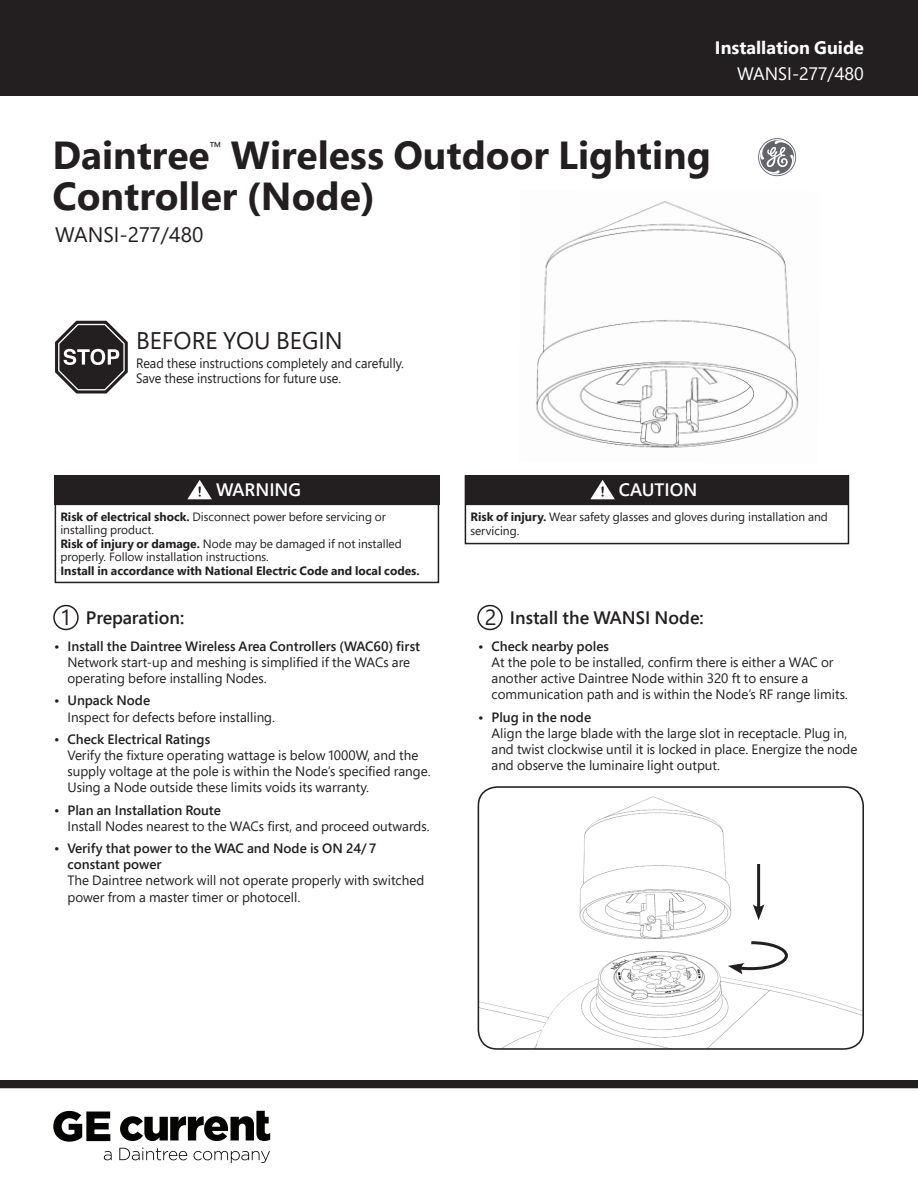
<style>
.page{position:relative;width:918px;height:1188px;background:#fff}
.page>*{position:absolute;margin:0;border:0;box-sizing:border-box;transform-origin:0 0}
.t1{font:700 39px/40.3px "Segoe Pro";color:#231f20}
.t2{font:24px "Segoe Pro";color:#231f20}
.t3{font:21.9px "Segoe Pro";color:#231f20}
.t4{font:21px "Segoe Pro";color:#231f20}
.t5{font:600 18px "Segoe Pro";color:#231f20}
.t6{font:700 18px/25.5px "Segoe Pro";color:#fff;text-align:right}
.t7{font:600 18px "Segoe Pro";color:#fff}
.t8{font:15.75px "Segoe Pro";color:#231f20}
.t9{font:13.5px/16.2px "Segoe Pro";color:#231f20}
.t10{font:600 13.5px "Segoe Pro";color:#231f20}
.t11{font:13.5px "Segoe Pro";color:#231f20;scale:.95 1}
.t12{font:12px/13.5px "Segoe Pro";color:#231f20}
.s1{font-weight:400}
.s2{font-weight:700}
.s3{font-weight:600}
</style>
<div class="page">
<div style="left:0;top:0;width:918px;height:95px;background:#231f20"></div>
<svg style="left:758px;top:138px;width:38px;height:38px"></svg>
<img style="left:536px;top:201px;width:263px;height:247px">
<svg style="left:55px;top:320px;width:73px;height:74px"></svg>
<div style="left:53px;top:605px;width:26px;height:25px;border:2px solid #231f20;border-radius:50%"></div>
<div style="left:477px;top:605px;width:26px;height:25px;border:2px solid #231f20;border-radius:50%"></div>
<svg style="left:104px;top:1151px;width:8px;height:9px"></svg>
<svg style="left:119px;top:1148px;width:68px;height:12px"></svg>
<svg style="left:194px;top:1151px;width:76px;height:12px"></svg>
<svg style="left:53px;top:1111px;width:57px;height:31px"></svg>
<svg style="left:120px;top:1111px;width:150px;height:30px"></svg>
<div style="left:55px;top:475px;width:384px;height:108px;border:2px solid #231f20"></div>
<div style="left:55px;top:476px;width:383px;height:30px;background:#231f20"></div>
<div style="left:465px;top:475px;width:384px;height:69px;border:2px solid #231f20"></div>
<div style="left:465px;top:476px;width:383px;height:30px;background:#231f20"></div>
<div style="left:0;top:1080px;width:918px;height:8px;background:#231f20"></div>
<img style="left:478px;top:789px;width:385px;height:260px">
<div style="left:478px;top:786px;width:386px;height:264px;border:2px solid #231f20;border-radius:19px"></div>
<hr style="left:757px;top:864px;width:3px;height:46px;background:#231f20">
<svg style="left:753px;top:904px;width:11px;height:16px"></svg>
<svg style="left:728px;top:940px;width:61px;height:35px"></svg>
<p class="t6" style="left:715px;top:34px;width:151px">Installation Guide<br><span class="s1">WANSI-277/480</span></p>
<p class="t1" style="left:52px;top:134px;width:660px;text-indent:179px">Wireless Outdoor Lighting<br>Controller (Node)</p>
<p class="t1" style="left:52px;top:134px;width:159px">Daintree</p>
<p class="t8" style="left:210px;top:136px;width:14px">™</p>
<p class="t4" style="left:55px;top:220px;width:150px">WANSI-277/480</p>
<p class="t2" style="left:136px;top:324px;width:208px">BEFORE YOU BEGIN</p>
<p class="t11" style="left:136px;top:354px;width:283px">Read these instructions completely and carefully.</p>
<p class="t11" style="left:136px;top:369px;width:217px">Save these instructions for future use.</p>
<p class="t7" style="left:216px;top:477px;width:87px">WARNING</p>
<p class="t12" style="left:60px;top:510px;width:361px"><span class="s2">Risk of electrical shock.</span> Disconnect power before servicing or installing product.<br><span class="s2">Risk of injury or damage.</span> Node may be damaged if not installed properly. Follow installation instructions.<br><span class="s2">Install in accordance with National Electric Code and local codes.</span></p>
<p class="t7" style="left:619px;top:477px;width:80px">CAUTION</p>
<p class="t12" style="left:470px;top:510px;width:359px"><span class="s2">Risk of injury.</span> Wear safety glasses and gloves during installation and servicing.</p>
<p class="t3" style="left:62px;top:602px;width:10px">1</p>
<p class="t5" style="left:86px;top:605px;width:100px">Preparation:</p>
<p class="t3" style="left:485px;top:602px;width:13px">2</p>
<p class="t5" style="left:510px;top:605px;width:195px">Install the WANSI Node:</p>
<p class="t10" style="left:54px;top:637px;width:368px">• Install the Daintree Wireless Area Controllers (WAC60) first</p>
<p class="t9" style="left:68px;top:654px;width:344px">Network start-up and meshing is simplified if the WACs are operating before installing Nodes.</p>
<p class="t10" style="left:54px;top:691px;width:98px">• Unpack Node</p>
<p class="t9" style="left:68px;top:708px;width:209px">Inspect for defects before installing.</p>
<p class="t10" style="left:54px;top:730px;width:158px"><span class="s1">•</span> Check Electrical Ratings</p>
<p class="t9" style="left:68px;top:747px;width:365px">Verify the fixture operating wattage is below 1000W, and the supply voltage at the pole is within the Node’s specified range.<br>Using a Node outside these limits voids its warranty.</p>
<p class="t10" style="left:54px;top:801px;width:168px"><span class="s1">•</span> Plan an Installation Route</p>
<p class="t9" style="left:68px;top:818px;width:364px">Install Nodes nearest to the WACs first, and proceed outwards.</p>
<p class="t9" style="left:68px;top:840px;width:358px;text-indent:-14px">• <span class="s3">Verify that power to the WAC and Node is ON 24/ 7 constant power<br></span>The Daintree network will not operate properly with switched power from a master timer or photocell.</p>
<p class="t10" style="left:478px;top:637px;width:132px">• Check nearby poles</p>
<p class="t9" style="left:492px;top:654px;width:358px">At the pole to be installed, confirm there is either a WAC or another active Daintree Node within 320 ft to ensure a communication path and is within the Node’s RF range limits.</p>
<p class="t10" style="left:478px;top:708px;width:115px">• Plug in the node</p>
<p class="t9" style="left:492px;top:725px;width:367px">Align the large blade with the large slot in receptacle. Plug in, and twist clockwise until it is locked in place. Energize the node and observe the luminaire light output.</p>
</div>
